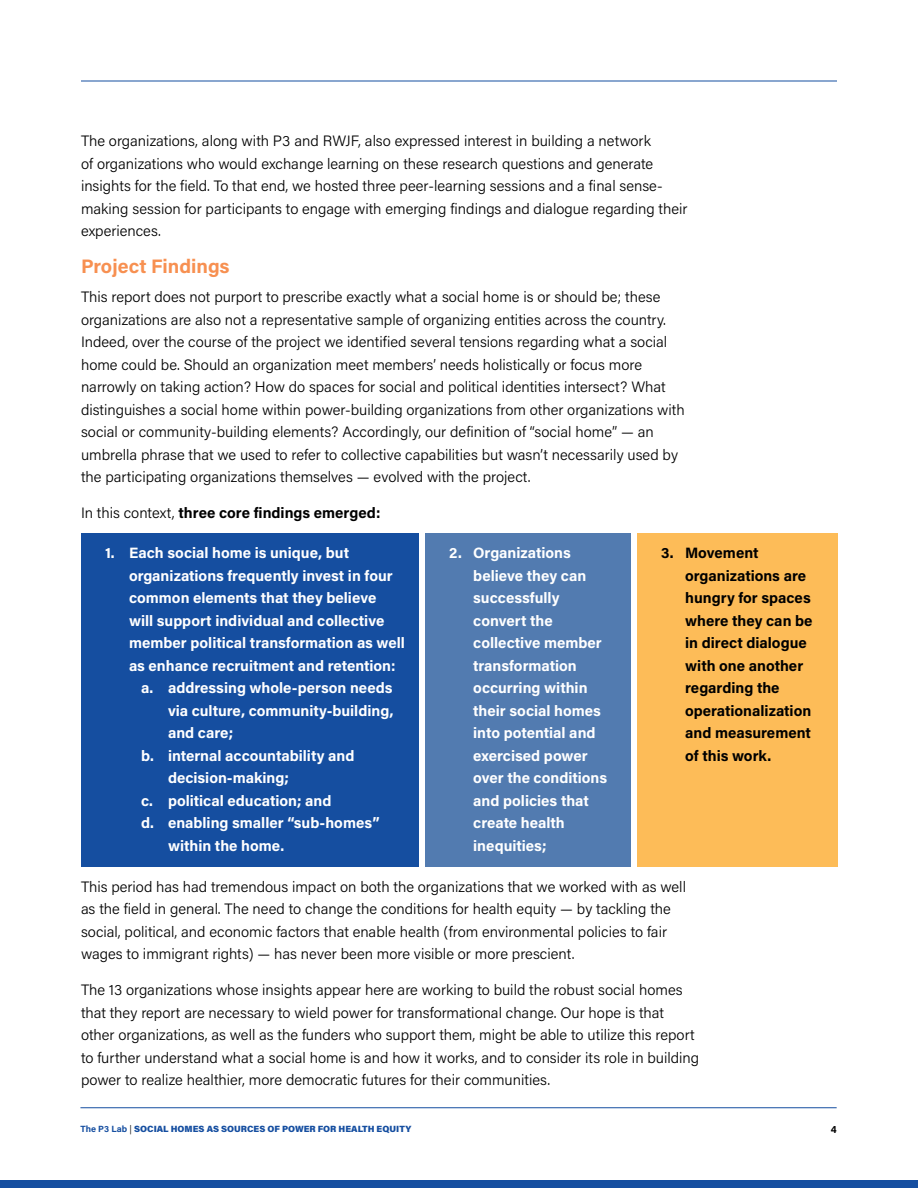
<style>
.page{position:relative;width:918px;height:1188px;background:#fff}
.page>*{position:absolute;margin:0;border:0;box-sizing:border-box;transform-origin:0 0}
.t1{font:700 19.5px "Acumin Pro";color:#f79051}
.t2{font:300 15px/22.5px "Acumin Pro";color:#000}
.t3{font:700 15px/22.5px "Acumin Pro";color:#fff}
.t4{font:700 15px/22.5px "Acumin Pro";color:#000}
.t5{font:700 10.5px "Acumin Pro";color:#000}
.t6{font:900 9px "Acumin Pro";color:#154ea0}
.s1{font-weight:300}
.s2{font-weight:700}
.s3{font-weight:300;color:#000}
</style>
<div class="page">
<div style="left:0;top:1180px;width:918px;height:8px;background:#154ea0"></div>
<hr style="left:80px;top:1107px;width:757px;height:1px;background:#154ea0">
<hr style="left:81px;top:81px;width:756px;height:1px;background:#154ea0">
<div style="left:81px;top:534px;width:337px;height:333px;background:#154ea0"></div>
<div style="left:425px;top:534px;width:205px;height:333px;background:#527bb0"></div>
<div style="left:637px;top:534px;width:201px;height:333px;background:#fdbc58"></div>
<p class="t2" style="left:81px;top:129px;width:608px">The organizations, along with P3 and RWJF, also expressed interest in building a network<br>of organizations who would exchange learning on these research questions and generate insights for the field. To that end, we hosted three peer-learning sessions and a final sense&shy;making session for participants to engage with emerging findings and dialogue regarding their experiences.</p>
<h1 class="t1" style="left:81px;top:252px;width:150px">Project Findings</h1>
<p class="t2" style="left:81px;top:285px;width:605px">This report does not purport to prescribe exactly what a social home is or should be; these organizations are also not a representative sample of organizing entities across the country.<br>Indeed, over the course of the project we identified several tensions regarding what a social home could be. Should an organization meet members’ needs holistically or focus more narrowly on taking action? How do spaces for social and political identities intersect? What distinguishes a social home within power-building organizations from other organizations with social or community-building elements? Accordingly, our definition of “social home” — an umbrella phrase that we used to refer to collective capabilities but wasn’t necessarily used by the participating organizations themselves — evolved with the project.</p>
<p class="t4" style="left:81px;top:501px;width:301px"><span class="s1">In this context,</span> three core findings emerged:</p>
<p class="t3" style="left:105px;top:541px;width:246px">1. Each social home is unique, but</p>
<p class="t3" style="left:129px;top:563px;width:265px">organizations frequently invest in four</p>
<p class="t3" style="left:129px;top:586px;width:249px">common elements that they believe</p>
<p class="t3" style="left:129px;top:608px;width:257px">will support individual and collective</p>
<p class="t3" style="left:129px;top:631px;width:278px">member political transformation as well</p>
<p class="t3" style="left:129px;top:653px;width:268px">as enhance recruitment and retention:</p>
<p class="t3" style="left:141px;top:676px;width:253px">a. addressing whole-person needs</p>
<p class="t3" style="left:168px;top:698px;width:227px">via culture, community-building,</p>
<p class="t3" style="left:168px;top:721px;width:67px">and care;</p>
<p class="t3" style="left:141px;top:743px;width:215px">b. internal accountability and</p>
<p class="t3" style="left:168px;top:766px;width:123px">decision-making;</p>
<p class="t3" style="left:141px;top:788px;width:192px">c. political education; and</p>
<p class="t3" style="left:141px;top:811px;width:240px">d. enabling smaller “sub-homes”</p>
<p class="t3" style="left:168px;top:833px;width:118px">within the home.</p>
<p class="t3" style="left:473px;top:541px;width:135px;text-indent:-24px">2. Organizations believe they can successfully convert the collective member transformation occurring within their social homes into potential and exercised power over the conditions and policies that create health inequities;</p>
<p class="t4" style="left:685px;top:541px;width:129px;text-indent:-24px">3. Movement organizations are hungry for spaces where they can be in direct dialogue with one another regarding the operationalization and measurement of this work.</p>
<p class="t2" style="left:81px;top:875px;width:607px">This period has had tremendous impact on both the organizations that we worked with as well as the field in general. The need to change the conditions for health equity — by tackling the social, political, and economic factors that enable health (from environmental policies to fair wages to immigrant rights) — has never been more visible or more prescient.</p>
<p class="t2" style="left:81px;top:978px;width:620px">The 13 organizations whose insights appear here are working to build the robust social homes that they report are necessary to wield power for transformational change. Our hope is that other organizations, as well as the funders who support them, might be able to utilize this report to further understand what a social home is and how it works, and to consider its role in building power to realize healthier, more democratic futures for their communities.</p>
<p class="t6" style="left:80px;top:1122px;width:332px"><span class="s2">The P3 Lab</span> <span class="s3">|</span> SOCIAL HOMES AS SOURCES OF POWER FOR HEALTH EQUITY</p>
<p class="t5" style="left:831px;top:1122px;width:7px">4</p>
</div>
